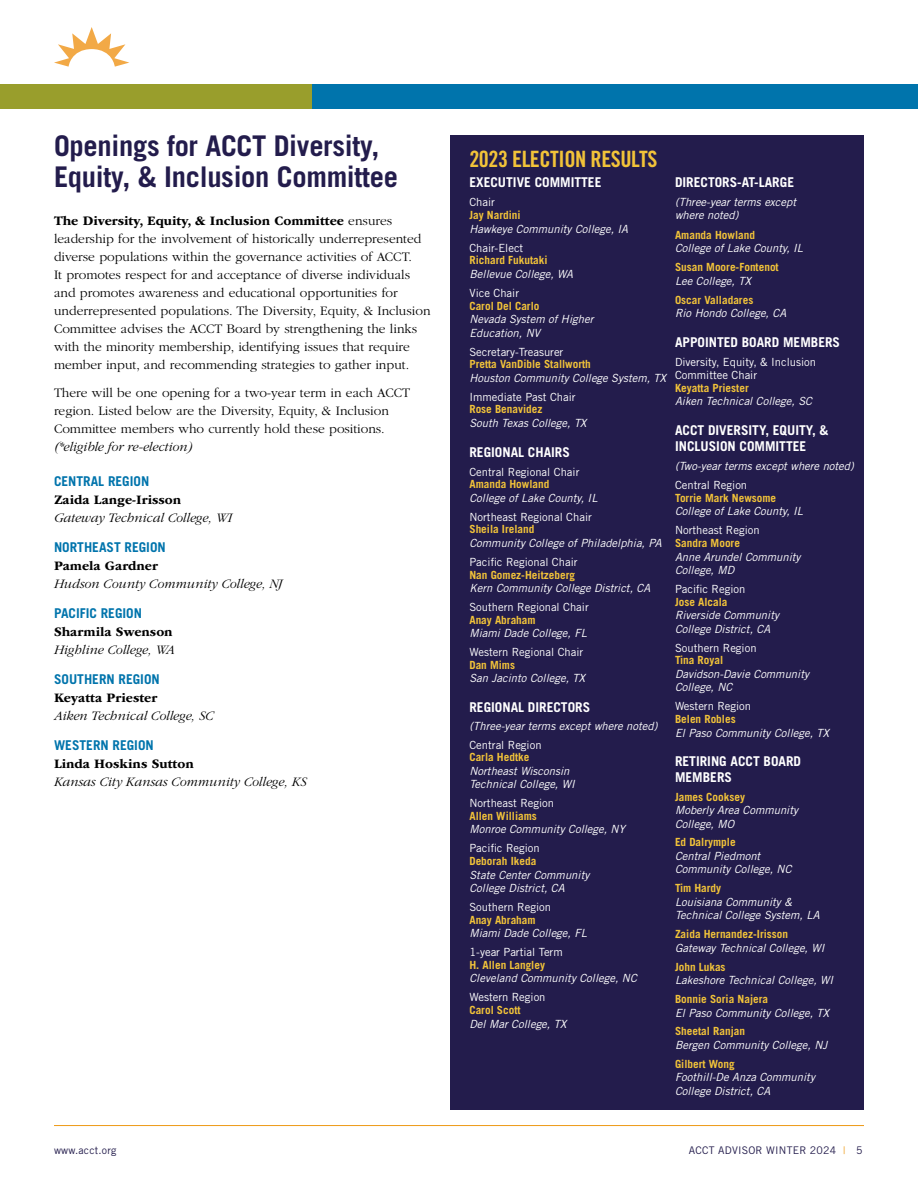
<style>
.page{position:relative;width:918px;height:1188px;background:#fff}
.page>*{position:absolute;margin:0;border:0;box-sizing:border-box;transform-origin:0 0}
.t1{font:700 28.5px/31.5px "Trade Gothic LT Std";letter-spacing:-.01em;color:#231c4c}
.t2{font:22.5px "Trade Gothic LT Std Bd Cn 20";letter-spacing:-.02em;color:#f2c339}
.t3{font:300 13.5px/18px "ITC Garamond Std";color:#000}
.t4{font:italic 300 13.5px "ITC Garamond Std";color:#000}
.t5{font:700 13.5px/16.2px "Trade Gothic LT Std";color:#fff}
.t6{font:700 13.5px "ITC Garamond Std";color:#000}
.t7{font:700 13.5px "Trade Gothic LT Std";color:#0074ac}
.t8{font:italic 11.25px/13.5px "Trade Gothic LT Std";color:#fff}
.t9{font:700 11.25px "Trade Gothic LT Std";color:#f2c339}
.t10{font:11.25px/13.5px "Trade Gothic LT Std";color:#fff}
.t11{font:10.5px "Trade Gothic LT Std";letter-spacing:.02em;color:#231c4c}
.s1{font-weight:700}
.s2{color:#ee9a15}
</style>
<div class="page">
<div style="left:0;top:84px;width:312px;height:25px;background:#999e2c"></div>
<div style="left:312px;top:84px;width:606px;height:25px;background:#0074ac"></div>
<svg style="left:54px;top:27px;width:75px;height:40px"></svg>
<div style="left:450px;top:135px;width:414px;height:975px;background:#231c4c"></div>
<hr style="left:54px;top:1125px;width:810px;height:1px;background:#ee9a15">
<h1 class="t1" style="left:54px;top:129px;width:346px">Openings for ACCT Diversity,<br>Equity, &amp; Inclusion Committee</h1>
<p class="t3" style="left:54px;top:212px;width:378px"><span class="s1">The Diversity, Equity, &amp; Inclusion Committee</span> ensures leadership for the involvement of historically underrepresented diverse populations within the governance activities of ACCT.<br>It promotes respect for and acceptance of diverse individuals and promotes awareness and educational opportunities for underrepresented populations. The Diversity, Equity, &amp; Inclusion Committee advises the ACCT Board by strengthening the links with the minority membership, identifying issues that require member input, and recommending strategies to gather input.</p>
<p class="t3" style="left:54px;top:384px;width:358px">There will be one opening for a two-year term in each ACCT region. Listed below are the Diversity, Equity, &amp; Inclusion<br>Committee members who currently hold these positions.</p>
<p class="t4" style="left:54px;top:440px;width:140px">(*eligible for re-election)</p>
<p class="t7" style="left:54px;top:472px;width:97px">CENTRAL REGION</p>
<p class="t6" style="left:54px;top:492px;width:129px">Zaida Lange-Irisson</p>
<p class="t4" style="left:54px;top:510px;width:180px">Gateway Technical College, WI</p>
<p class="t7" style="left:54px;top:539px;width:113px">NORTHEAST REGION</p>
<p class="t6" style="left:54px;top:558px;width:105px">Pamela Gardner</p>
<p class="t4" style="left:54px;top:576px;width:230px">Hudson County Community College, NJ</p>
<p class="t7" style="left:54px;top:605px;width:90px">PACIFIC REGION</p>
<p class="t6" style="left:54px;top:624px;width:120px">Sharmila Swenson</p>
<p class="t4" style="left:54px;top:642px;width:122px">Highline College, WA</p>
<p class="t7" style="left:54px;top:671px;width:107px">SOUTHERN REGION</p>
<p class="t6" style="left:54px;top:690px;width:105px">Keyatta Priester</p>
<p class="t4" style="left:54px;top:708px;width:161px">Aiken Technical College, SC</p>
<p class="t7" style="left:54px;top:737px;width:101px">WESTERN REGION</p>
<p class="t6" style="left:54px;top:756px;width:141px">Linda Hoskins Sutton</p>
<p class="t4" style="left:54px;top:775px;width:254px">Kansas City Kansas Community College, KS</p>
<h2 class="t2" style="left:469px;top:146px;width:190px">2023 ELECTION RESULTS</h2>
<p class="t5" style="left:469px;top:174px;width:134px">EXECUTIVE COMMITTEE</p>
<p class="t10" style="left:469px;top:195px;width:27px">Chair</p>
<p class="t9" style="left:469px;top:208px;width:53px">Jay Nardini</p>
<p class="t8" style="left:469px;top:222px;width:160px">Hawkeye Community College, IA</p>
<p class="t10" style="left:469px;top:241px;width:55px">Chair-Elect</p>
<p class="t9" style="left:469px;top:254px;width:80px">Richard Fukutaki</p>
<p class="t8" style="left:469px;top:267px;width:105px">Bellevue College, WA</p>
<p class="t10" style="left:469px;top:286px;width:51px">Vice Chair</p>
<p class="t9" style="left:469px;top:299px;width:72px">Carol Del Carlo</p>
<p class="t8" style="left:469px;top:313px;width:126px">Nevada System of Higher<br>Education, NV</p>
<p class="t10" style="left:469px;top:345px;width:95px">Secretary-Treasurer</p>
<p class="t9" style="left:469px;top:357px;width:123px">Pretta VanDible Stallworth</p>
<p class="t8" style="left:469px;top:371px;width:198px">Houston Community College System, TX</p>
<p class="t10" style="left:469px;top:390px;width:108px">Immediate Past Chair</p>
<p class="t9" style="left:469px;top:402px;width:75px">Rose Benavidez</p>
<p class="t8" style="left:469px;top:416px;width:119px">South Texas College, TX</p>
<p class="t5" style="left:469px;top:444px;width:102px">REGIONAL CHAIRS</p>
<p class="t10" style="left:469px;top:465px;width:112px">Central Regional Chair</p>
<p class="t9" style="left:469px;top:477px;width:82px">Amanda Howland</p>
<p class="t8" style="left:469px;top:491px;width:130px">College of Lake County, IL</p>
<p class="t10" style="left:469px;top:510px;width:124px">Northeast Regional Chair</p>
<p class="t9" style="left:469px;top:523px;width:67px">Sheila Ireland</p>
<p class="t8" style="left:469px;top:536px;width:194px">Community College of Philadelphia, PA</p>
<p class="t10" style="left:469px;top:555px;width:110px">Pacific Regional Chair</p>
<p class="t9" style="left:469px;top:568px;width:107px">Nan Gomez-Heitzeberg</p>
<p class="t8" style="left:469px;top:582px;width:182px">Kern Community College District, CA</p>
<p class="t10" style="left:469px;top:600px;width:121px">Southern Regional Chair</p>
<p class="t9" style="left:469px;top:613px;width:68px">Anay Abraham</p>
<p class="t8" style="left:469px;top:627px;width:119px">Miami Dade College, FL</p>
<p class="t10" style="left:469px;top:645px;width:115px">Western Regional Chair</p>
<p class="t9" style="left:469px;top:658px;width:47px">Dan Mims</p>
<p class="t8" style="left:469px;top:672px;width:117px">San Jacinto College, TX</p>
<p class="t5" style="left:469px;top:699px;width:122px">REGIONAL DIRECTORS</p>
<p class="t8" style="left:469px;top:719px;width:190px">(Three-year terms except where noted)</p>
<p class="t10" style="left:469px;top:738px;width:74px">Central Region</p>
<p class="t9" style="left:469px;top:750px;width:62px">Carla Hedtke</p>
<p class="t8" style="left:469px;top:764px;width:107px">Northeast Wisconsin<br>Technical College, WI</p>
<p class="t10" style="left:469px;top:796px;width:86px">Northeast Region</p>
<p class="t9" style="left:469px;top:809px;width:69px">Allen Williams</p>
<p class="t8" style="left:469px;top:823px;width:157px">Monroe Community College, NY</p>
<p class="t10" style="left:469px;top:841px;width:72px">Pacific Region</p>
<p class="t9" style="left:469px;top:854px;width:68px">Deborah Ikeda</p>
<p class="t8" style="left:469px;top:868px;width:121px">State Center Community<br>College District, CA</p>
<p class="t10" style="left:469px;top:900px;width:83px">Southern Region</p>
<p class="t9" style="left:469px;top:913px;width:68px">Anay Abraham</p>
<p class="t8" style="left:469px;top:927px;width:119px">Miami Dade College, FL</p>
<p class="t10" style="left:469px;top:945px;width:95px">1-year Partial Term</p>
<p class="t9" style="left:469px;top:958px;width:77px">H. Allen Langley</p>
<p class="t8" style="left:469px;top:972px;width:169px">Cleveland Community College, NC</p>
<p class="t10" style="left:469px;top:990px;width:78px">Western Region</p>
<p class="t9" style="left:469px;top:1003px;width:53px">Carol Scott</p>
<p class="t8" style="left:469px;top:1017px;width:98px">Del Mar College, TX</p>
<p class="t5" style="left:675px;top:174px;width:121px">DIRECTORS-AT-LARGE</p>
<p class="t8" style="left:675px;top:195px;width:123px">(Three-year terms except where noted)</p>
<p class="t9" style="left:675px;top:228px;width:82px">Amanda Howland</p>
<p class="t8" style="left:675px;top:242px;width:130px">College of Lake County, IL</p>
<p class="t9" style="left:675px;top:260px;width:105px">Susan Moore-Fontenot</p>
<p class="t8" style="left:675px;top:274px;width:77px">Lee College, TX</p>
<p class="t9" style="left:675px;top:293px;width:80px">Oscar Valladares</p>
<p class="t8" style="left:675px;top:307px;width:113px">Rio Hondo College, CA</p>
<p class="t5" style="left:675px;top:334px;width:167px">APPOINTED BOARD MEMBERS</p>
<p class="t10" style="left:675px;top:355px;width:143px">Diversity, Equity, &amp; Inclusion<br>Committee Chair</p>
<p class="t9" style="left:675px;top:381px;width:75px">Keyatta Priester</p>
<p class="t8" style="left:675px;top:395px;width:139px">Aiken Technical College, SC</p>
<p class="t5" style="left:675px;top:422px;width:155px">ACCT DIVERSITY, EQUITY, &amp;<br>INCLUSION COMMITTEE</p>
<p class="t8" style="left:675px;top:460px;width:180px">(Two-year terms except where noted)</p>
<p class="t10" style="left:675px;top:478px;width:74px">Central Region</p>
<p class="t9" style="left:675px;top:491px;width:103px">Torrie Mark Newsome</p>
<p class="t8" style="left:675px;top:505px;width:130px">College of Lake County, IL</p>
<p class="t10" style="left:675px;top:523px;width:86px">Northeast Region</p>
<p class="t9" style="left:675px;top:536px;width:67px">Sandra Moore</p>
<p class="t8" style="left:675px;top:550px;width:127px">Anne Arundel Community<br>College, MD</p>
<p class="t10" style="left:675px;top:582px;width:72px">Pacific Region</p>
<p class="t9" style="left:675px;top:595px;width:54px">Jose Alcala</p>
<p class="t8" style="left:675px;top:609px;width:106px">Riverside Community<br>College District, CA</p>
<p class="t10" style="left:675px;top:641px;width:83px">Southern Region</p>
<p class="t9" style="left:675px;top:653px;width:50px">Tina Royal</p>
<p class="t8" style="left:675px;top:667px;width:136px">Davidson-Davie Community<br>College, NC</p>
<p class="t10" style="left:675px;top:699px;width:78px">Western Region</p>
<p class="t9" style="left:675px;top:712px;width:62px">Belen Robles</p>
<p class="t8" style="left:675px;top:726px;width:156px">El Paso Community College, TX</p>
<p class="t5" style="left:675px;top:753px;width:128px">RETIRING ACCT BOARD<br>MEMBERS</p>
<p class="t9" style="left:675px;top:790px;width:71px">James Cooksey</p>
<p class="t8" style="left:675px;top:804px;width:125px">Moberly Area Community<br>College, MO</p>
<p class="t9" style="left:675px;top:836px;width:62px">Ed Dalrymple</p>
<p class="t8" style="left:675px;top:849px;width:118px">Central Piedmont<br>Community College, NC</p>
<p class="t9" style="left:675px;top:881px;width:48px">Tim Hardy</p>
<p class="t8" style="left:675px;top:895px;width:146px">Louisiana Community &amp;<br>Technical College System, LA</p>
<p class="t9" style="left:675px;top:927px;width:115px">Zaida Hernandez-Irisson</p>
<p class="t8" style="left:675px;top:941px;width:151px">Gateway Technical College, WI</p>
<p class="t9" style="left:675px;top:960px;width:52px">John Lukas</p>
<p class="t8" style="left:675px;top:974px;width:160px">Lakeshore Technical College, WI</p>
<p class="t9" style="left:675px;top:992px;width:95px">Bonnie Soria Najera</p>
<p class="t8" style="left:675px;top:1006px;width:156px">El Paso Community College, TX</p>
<p class="t9" style="left:675px;top:1025px;width:72px">Sheetal Ranjan</p>
<p class="t8" style="left:675px;top:1038px;width:154px">Bergen Community College, NJ</p>
<p class="t9" style="left:675px;top:1057px;width:61px">Gilbert Wong</p>
<p class="t8" style="left:675px;top:1071px;width:141px">Foothill-De Anza Community<br>College District, CA</p>
<p class="t11" style="left:54px;top:1144px;width:64px">www.acct.org</p>
<p class="t11" style="left:689px;top:1144px;width:175px">ACCT ADVISOR WINTER 2024 <span class="s2">|</span> 5</p>
</div>
